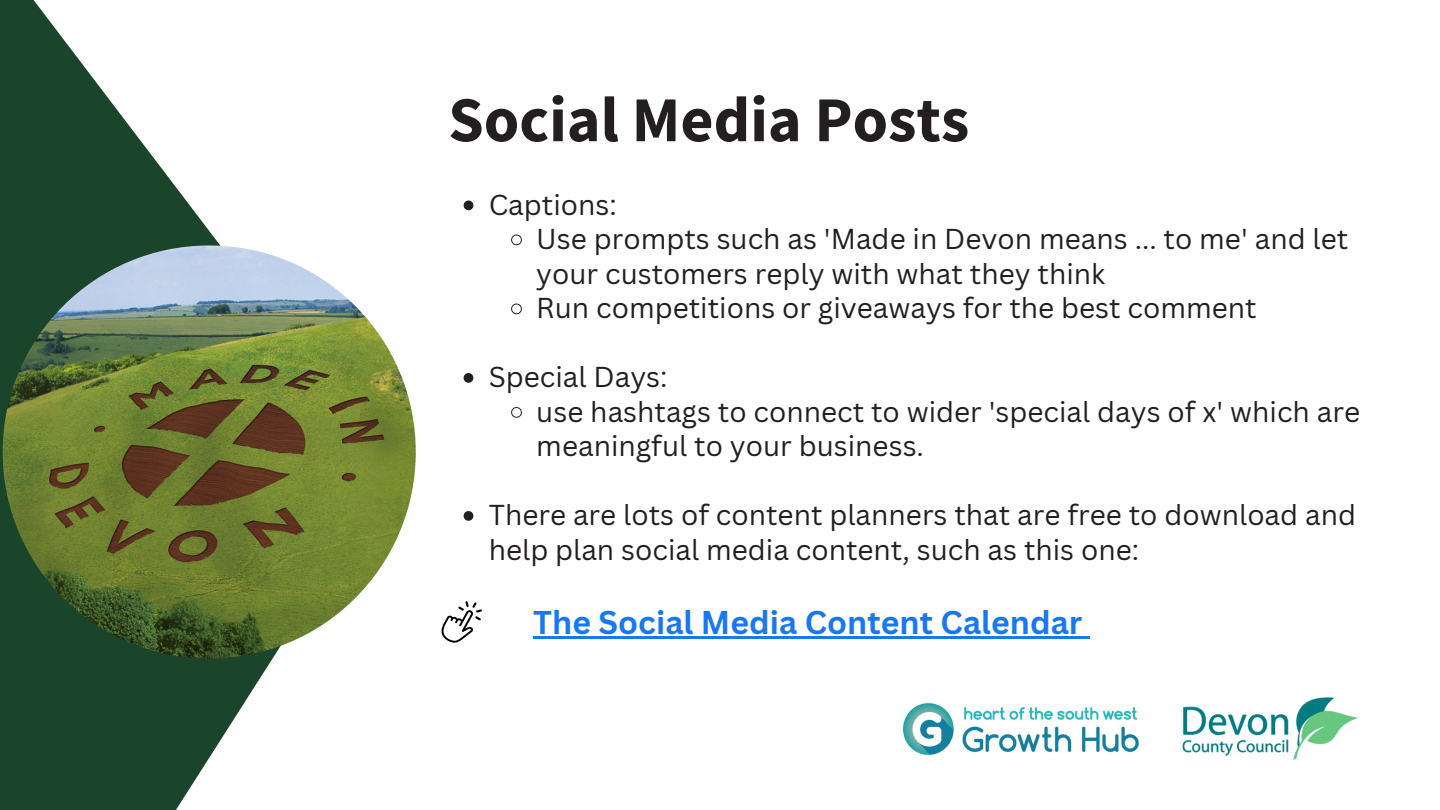
<style>
.page{position:relative;width:1440px;height:810px;background:#fff}
.page>*{position:absolute;margin:0;border:0;box-sizing:border-box;transform-origin:0 0}
.t1{font:700 64px "Source Sans Pro";color:#231f20}
.t2{font:700 32px "Canva Sans";color:#1877f2}
.t3{font:28px/34.5px "Canva Sans";color:#231f20}
</style>
<div class="page">
<svg style="left:0;top:0;width:390px;height:810px"></svg>
<svg style="left:464px;top:201px;width:9px;height:9px"></svg>
<svg style="left:511px;top:234px;width:11px;height:12px"></svg>
<svg style="left:511px;top:303px;width:11px;height:12px"></svg>
<svg style="left:464px;top:373px;width:9px;height:10px"></svg>
<svg style="left:511px;top:407px;width:11px;height:11px"></svg>
<svg style="left:464px;top:511px;width:9px;height:10px"></svg>
<img style="left:1183px;top:697px;width:176px;height:63px">
<img style="left:903px;top:703px;width:236px;height:52px">
<img style="left:3px;top:245px;width:413px;height:414px;border-radius:50%">
<hr style="left:533px;top:636px;width:549px;height:3px;background:#1877f2">
<svg style="left:1082px;top:636px;width:8px;height:3px"></svg>
<svg style="left:441px;top:601px;width:41px;height:42px"></svg>
<p class="t1" style="left:448px;top:78px;width:523px">Social Media Posts</p>
<p class="t3" style="left:489px;top:187px;width:130px">Captions:</p>
<p class="t3" style="left:536px;top:221px;width:814px">Use prompts such as 'Made in Devon means ... to me' and let your customers reply with what they think</p>
<p class="t3" style="left:536px;top:290px;width:722px">Run competitions or giveaways for the best comment</p>
<p class="t3" style="left:489px;top:359px;width:180px">Special Days:</p>
<p class="t3" style="left:536px;top:394px;width:825px">use hashtags to connect to wider 'special days of x' which are meaningful to your business.</p>
<p class="t3" style="left:489px;top:497px;width:869px">There are lots of content planners that are free to download and help plan social media content, such as this one:</p>
<p class="t2" style="left:533px;top:599px;width:551px">The Social Media Content Calendar</p>
</div>
